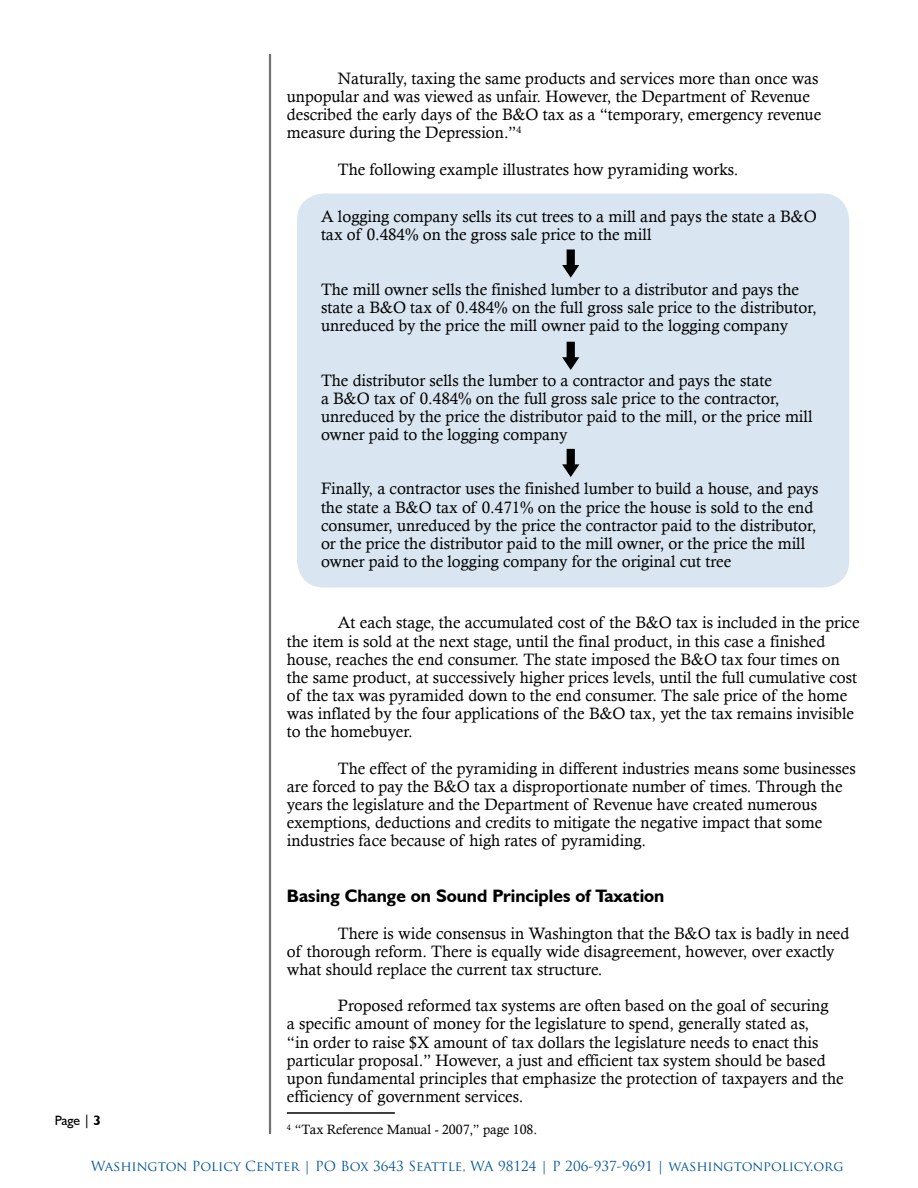
<style>
.page{position:relative;width:918px;height:1188px;background:#fff}
.page>*{position:absolute;margin:0;border:0;box-sizing:border-box;transform-origin:0 0}
.t1{font:700 18px "Humanist 521 BT";color:#000}
.t2{font:16.5px/18.1px "Calisto";color:#000}
.t3{font:13.5px "Trajan Pro";color:#00539b}
.t4{font:13.5px "Calisto";color:#000}
.t5{font:13.5px "Humanist 521 BT";color:#000}
.s1{font-weight:700}
</style>
<div class="page">
<hr style="left:269px;top:54px;width:2px;height:1080px;background:#717375">
<hr style="left:287px;top:1112px;width:108px;height:2px;background:#000">
<div style="left:297px;top:193px;width:552px;height:394px;background:#d9e5f0;border-radius:27px"></div>
<svg style="left:562px;top:250px;width:17px;height:28px"></svg>
<svg style="left:562px;top:342px;width:17px;height:28px"></svg>
<svg style="left:562px;top:449px;width:17px;height:28px"></svg>
<p class="t2" style="left:287px;top:69px;width:536px;text-indent:51px">Naturally, taxing the same products and services more than once was unpopular and was viewed as unfair. However, the Department of Revenue described the early days of the B&amp;O tax as a “temporary, emergency revenue measure during the Depression.”<sup>4</sup></p>
<p class="t2" style="left:338px;top:160px;width:402px">The following example illustrates how pyramiding works.</p>
<p class="t2" style="left:321px;top:207px;width:497px">A logging company sells its cut trees to a mill and pays the state a B&amp;O tax of 0.484% on the gross sale price to the mill</p>
<p class="t2" style="left:321px;top:280px;width:497px">The mill owner sells the finished lumber to a distributor and pays the state a B&amp;O tax of 0.484% on the full gross sale price to the distributor, unreduced by the price the mill owner paid to the logging company</p>
<p class="t2" style="left:321px;top:371px;width:493px">The distributor sells the lumber to a contractor and pays the state<br>a B&amp;O tax of 0.484% on the full gross sale price to the contractor, unreduced by the price the distributor paid to the mill, or the price mill owner paid to the logging company</p>
<p class="t2" style="left:321px;top:480px;width:499px">Finally, a contractor uses the finished lumber to build a house, and pays the state a B&amp;O tax of 0.471% on the price the house is sold to the end consumer, unreduced by the price the contractor paid to the distributor, or the price the distributor paid to the mill owner, or the price the mill owner paid to the logging company for the original cut tree</p>
<p class="t5" style="left:55px;top:1112px;width:48px">Page | <span class="s1">3</span></p>
<p class="t2" style="left:287px;top:614px;width:574px;text-indent:51px">At each stage, the accumulated cost of the B&amp;O tax is included in the price the item is sold at the next stage, until the final product, in this case a finished house, reaches the end consumer. The state imposed the B&amp;O tax four times on the same product, at successively higher prices levels, until the full cumulative cost of the tax was pyramided down to the end consumer. The sale price of the home was inflated by the four applications of the B&amp;O tax, yet the tax remains invisible to the homebuyer.</p>
<p class="t2" style="left:287px;top:759px;width:570px;text-indent:51px">The effect of the pyramiding in different industries means some businesses are forced to pay the B&amp;O tax a disproportionate number of times. Through the years the legislature and the Department of Revenue have created numerous exemptions, deductions and credits to mitigate the negative impact that some industries face because of high rates of pyramiding.</p>
<p class="t1" style="left:287px;top:885px;width:379px">Basing Change on Sound Principles of Taxation</p>
<p class="t2" style="left:287px;top:924px;width:564px;text-indent:51px">There is wide consensus in Washington that the B&amp;O tax is badly in need of thorough reform. There is equally wide disagreement, however, over exactly what should replace the current tax structure.</p>
<p class="t2" style="left:287px;top:996px;width:558px;text-indent:51px">Proposed reformed tax systems are often based on the goal of securing<br>a specific amount of money for the legislature to spend, generally stated as,<br>“in order to raise $X amount of tax dollars the legislature needs to enact this particular proposal.” However, a just and efficient tax system should be based upon fundamental principles that emphasize the protection of taxpayers and the efficiency of government services.</p>
<p class="t4" style="left:287px;top:1122px;width:252px"><sup>4</sup> “Tax Reference Manual - 2007,” page 108.</p>
<p class="t3" style="left:91px;top:1157px;width:754px">Washington Policy Center | PO Box 3643 Seattle, WA 98124 | P 206-937-9691 | washingtonpolicy.org</p>
</div>
